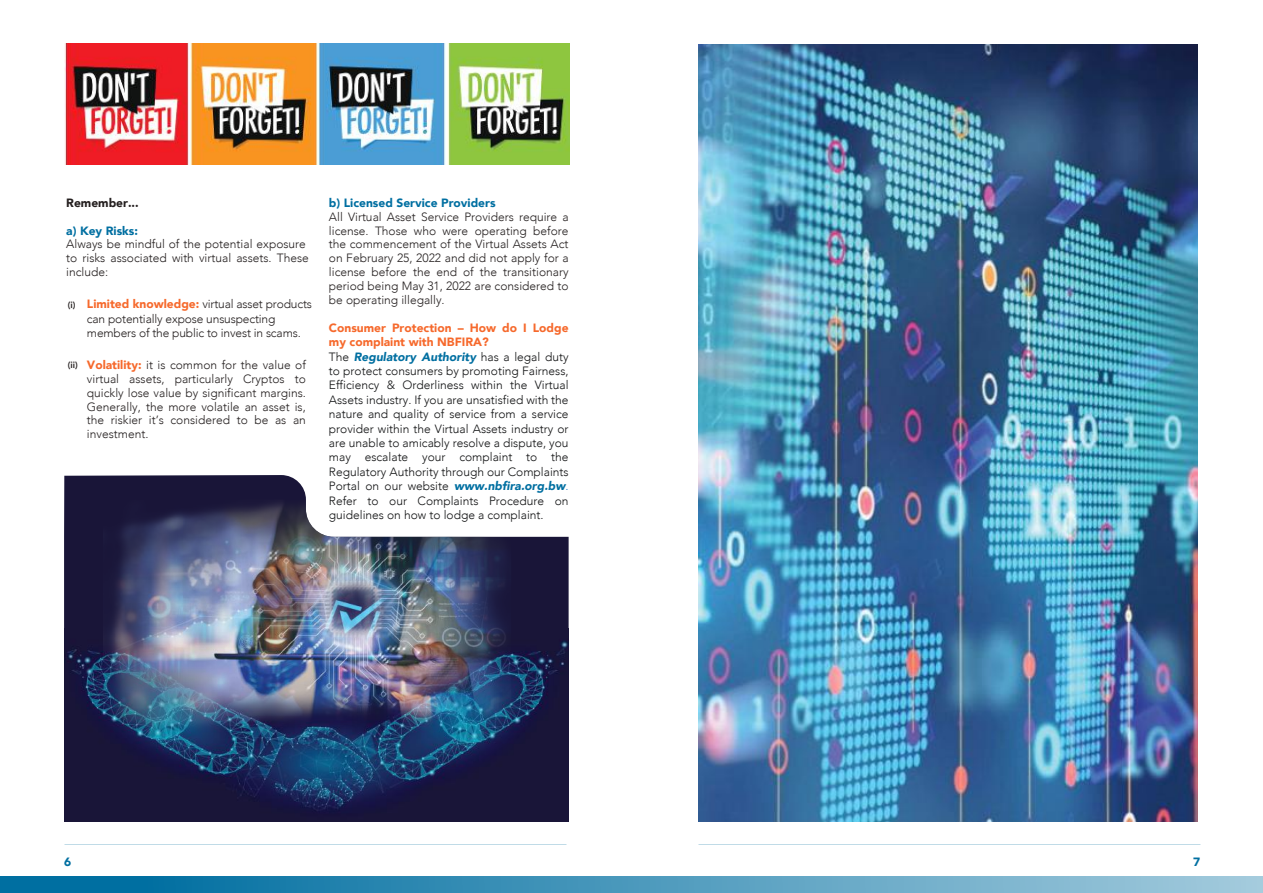
<style>
.page{position:relative;width:1263px;height:893px;background:#fff}
.page>*{position:absolute;margin:0;border:0;box-sizing:border-box;transform-origin:0 0}
.t1{font:300 12px/13.8px "Avenir";color:#241f1f}
.t2{font:300 12px/14.4px "Avenir";color:#121314}
.t3{font:900 12px "Avenir";color:#006fa1}
.t4{font:900 12px "Avenir";color:#241f1f}
.t5{font:800 9px "Avenir";color:#241f1f}
.s1{font-weight:900;color:#f6692c}
.s2{font-weight:900;font-style:italic;color:#006fa1}
.s3{color:#2278bd}
</style>
<div class="page">
<img style="left:698px;top:44px;width:499px;height:777px">
<svg style="left:0;top:876px;width:1262px;height:17px"></svg>
<img style="left:64px;top:44px;width:506px;height:121px">
<svg style="left:64px;top:476px;width:505px;height:153px;fill:#191538"></svg>
<img style="left:64px;top:629px;width:505px;height:192px">
<img style="left:103px;top:499px;width:408px;height:234px">
<p class="t4" style="left:66px;top:192px;width:74px">Remember...</p>
<p class="t3" style="left:66px;top:220px;width:73px">a) Key Risks:</p>
<p class="t1" style="left:66px;top:237px;width:244px">Always be mindful of the potential exposure to risks associated with virtual assets. These include:</p>
<p class="t5" style="left:68px;top:298px;width:9px">(i)</p>
<p class="t5" style="left:68px;top:358px;width:12px">(ii)</p>
<p class="t1" style="left:87px;top:297px;width:227px;line-height:14.4px"><span class="s1">Limited knowledge:</span> virtual asset products can potentially expose unsuspecting members of the public to invest in scams.</p>
<p class="t1" style="left:87px;top:358px;width:220px;text-align:justify"><span class="s1">Volatility:</span> it is common for the value of virtual assets, particularly Cryptos to quickly lose value by significant margins.<br>Generally, the more volatile an asset is, the riskier it’s considered to be as an investment.</p>
<p class="t3" style="left:329px;top:192px;width:168px">b) Licensed Service Providers</p>
<p class="t1" style="left:329px;top:210px;width:241px;text-align:justify">All Virtual Asset Service Providers require a license. Those who were operating before the commencement of the Virtual Assets Act on February 25, 2022 and did not apply for a license before the end of the transitionary period being May 31, 2022 are considered to be operating illegally.</p>
<p class="t2" style="left:329px;top:320px;width:241px"><span class="s1">Consumer Protection – How do I Lodge my complaint with NBFIRA?<br></span>The <span class="s2">Regulatory Authority</span> has a legal duty to protect consumers by promoting Fairness, Efficiency &amp; Orderliness within the Virtual Assets industry. If you are unsatisfied with the nature and quality of service from a service provider within the Virtual Assets industry or are unable to amicably resolve a dispute, you may escalate your complaint to the Regulatory Authority through our Complaints Portal on our website <span class="s2">www.nbfira.org.bw</span><span class="s3">.<br></span>Refer to our Complaints Procedure on guidelines on how to lodge a complaint.</p>
<p class="t3" style="left:64px;top:851px;width:9px">6</p>
<p class="t3" style="left:1193px;top:851px;width:9px">7</p>
</div>
